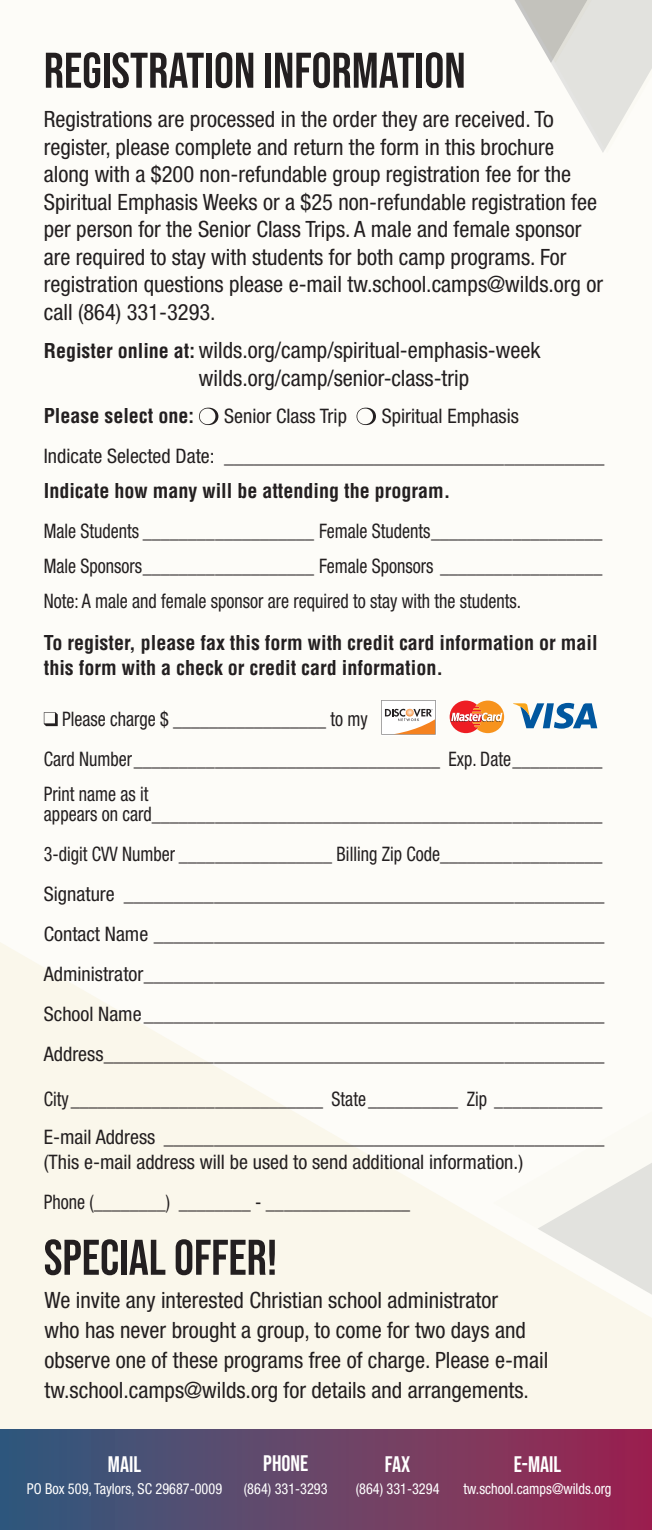
<style>
.page{position:relative;width:652px;height:1530px;background:#fff}
.page>*{position:absolute;margin:0;border:0;box-sizing:border-box;transform-origin:0 0}
.Speaker_Name{font:50px "Bebas Neue";color:#231f20}
.t1{font:condensed 22.5px/27.5px "Helvetica Neue LT Std";color:#231f20}
.t2{font:22.5px "Bebas Neue";color:#fff}
.t3{font:condensed 20px "Helvetica Neue LT Std";color:#231f20;scale:.9 1}
.t4{font:condensed 20px/25px "Helvetica Neue LT Std";color:#231f20}
.t5{font:700 condensed 20px/25px "Helvetica";color:#231f20}
.t6{font:condensed 20px "Helvetica Neue";color:#231f20}
.t7{font:condensed 15px "Helvetica Neue LT Std";color:#fff;scale:.95 1}
.s1{font-family:"Helvetica";font-weight:700;font-size:20px}
</style>
<div class="page">
<div style="left:0;top:0;width:651px;height:1530px;background:#fdfcf8"></div>
<svg style="left:0;top:943px;width:651px;height:486px;fill:#faf7eb"></svg>
<div style="left:0;top:1429px;width:651px;height:101px;background:linear-gradient(to right,#315d7f,#9f2750)"></div>
<svg style="left:44px;top:712px;width:14px;height:14px"></svg>
<svg style="left:435px;top:700px;width:1px;height:35px"></svg>
<svg style="left:381px;top:700px;width:54px;height:35px"></svg>
<svg style="left:449px;top:701px;width:55px;height:32px"></svg>
<svg style="left:513px;top:703px;width:84px;height:26px"></svg>
<svg style="left:493px;top:1098px;width:158px;height:210px"></svg>
<svg style="left:514px;top:0;width:137px;height:152px"></svg>
<svg style="left:199px;top:408px;width:19px;height:17px"></svg>
<svg style="left:356px;top:408px;width:20px;height:17px"></svg>
<p class="Speaker_Name" style="left:44px;top:42px;width:423px">REGISTRATION INFORMATION</p>
<p class="t1" style="left:44px;top:105px;width:560px">Registrations are processed in the order they are received. To register, please complete and return the form in this brochure along with a $200 non-refundable group registration fee for the Spiritual Emphasis Weeks or a $25 non-refundable registration fee per person for the Senior Class Trips. A male and female sponsor are required to stay with students for both camp programs. For registration questions please e-mail tw.school.camps@wilds.org or call (864) 331-3293.</p>
<p class="t1" style="left:44px;top:337px;width:498px"><span class="s1">Register online at:</span> wilds.org/camp/spiritual-emphasis-week</p>
<p class="t1" style="left:199px;top:364px;width:271px">wilds.org/camp/senior-class-trip</p>
<p class="t5" style="left:44px;top:403px;width:151px">Please select one:</p>
<p class="t6" style="left:224px;top:404px;width:124px">Senior Class Trip</p>
<p class="t6" style="left:381px;top:404px;width:138px">Spiritual Emphasis</p>
<p class="t6" style="left:44px;top:444px;width:562px">Indicate Selected Date: ______________________________________</p>
<p class="t5" style="left:44px;top:478px;width:408px">Indicate how many will be attending the program.</p>
<p class="t3" style="left:44px;top:519px;width:621px">Male Students ___________________ Female Students___________________</p>
<p class="t3" style="left:44px;top:554px;width:621px">Male Sponsors___________________ Female Sponsors __________________</p>
<p class="t3" style="left:44px;top:589px;width:531px">Note: A male and female sponsor are required to stay with the students.</p>
<p class="t5" style="left:44px;top:630px;width:555px">To register, please fax this form with credit card information or mail this form with a check or credit card information.</p>
<p class="t3" style="left:62px;top:707px;width:341px">Please charge $ _________________ to my</p>
<p class="t3" style="left:44px;top:747px;width:621px">Card Number__________________________________ Exp. Date__________</p>
<p class="t3" style="left:44px;top:782px;width:118px">Print name as it</p>
<p class="t3" style="left:44px;top:802px;width:621px">appears on card__________________________________________________</p>
<p class="t3" style="left:44px;top:842px;width:621px">3-digit CVV Number _________________ Billing Zip Code__________________</p>
<p class="t4" style="left:44px;top:881px;width:561px">Signature ________________________________________________</p>
<p class="t4" style="left:44px;top:921px;width:561px">Contact Name _____________________________________________</p>
<p class="t4" style="left:44px;top:961px;width:561px">Administrator______________________________________________</p>
<p class="t4" style="left:44px;top:1001px;width:561px">School Name______________________________________________</p>
<p class="t4" style="left:44px;top:1041px;width:561px">Address__________________________________________________</p>
<p class="t3" style="left:44px;top:1087px;width:622px">City____________________________ State__________ Zip ____________</p>
<p class="t4" style="left:44px;top:1124px;width:561px">E-mail Address ____________________________________________ (This e-mail address will be used to send additional information.)</p>
<p class="t3" style="left:44px;top:1190px;width:408px">Phone (________) ________ - ________________</p>
<p class="Speaker_Name" style="left:44px;top:1229px;width:235px">SPECIAL OFFER!</p>
<p class="t1" style="left:45px;top:1285px;width:505px;line-height:30px">We invite any interested Christian school administrator<br>who has never brought a group, to come for two days and observe one of these programs free of charge. Please e-mail tw.school.camps@wilds.org for details and arrangements.</p>
<p class="t2" style="left:108px;top:1451px;width:35px">MAIL</p>
<p class="t7" style="left:27px;top:1480px;width:207px">PO Box 509, Taylors, SC 29687-0009</p>
<p class="t2" style="left:263px;top:1451px;width:46px">PHONE</p>
<p class="t7" style="left:244px;top:1480px;width:90px">(864) 331-3293</p>
<p class="t2" style="left:385px;top:1451px;width:27px">FAX</p>
<p class="t7" style="left:355px;top:1480px;width:90px">(864) 331-3294</p>
<p class="t2" style="left:513px;top:1451px;width:49px">E-MAIL</p>
<p class="t7" style="left:463px;top:1480px;width:157px">tw.school.camps@wilds.org</p>
</div>
